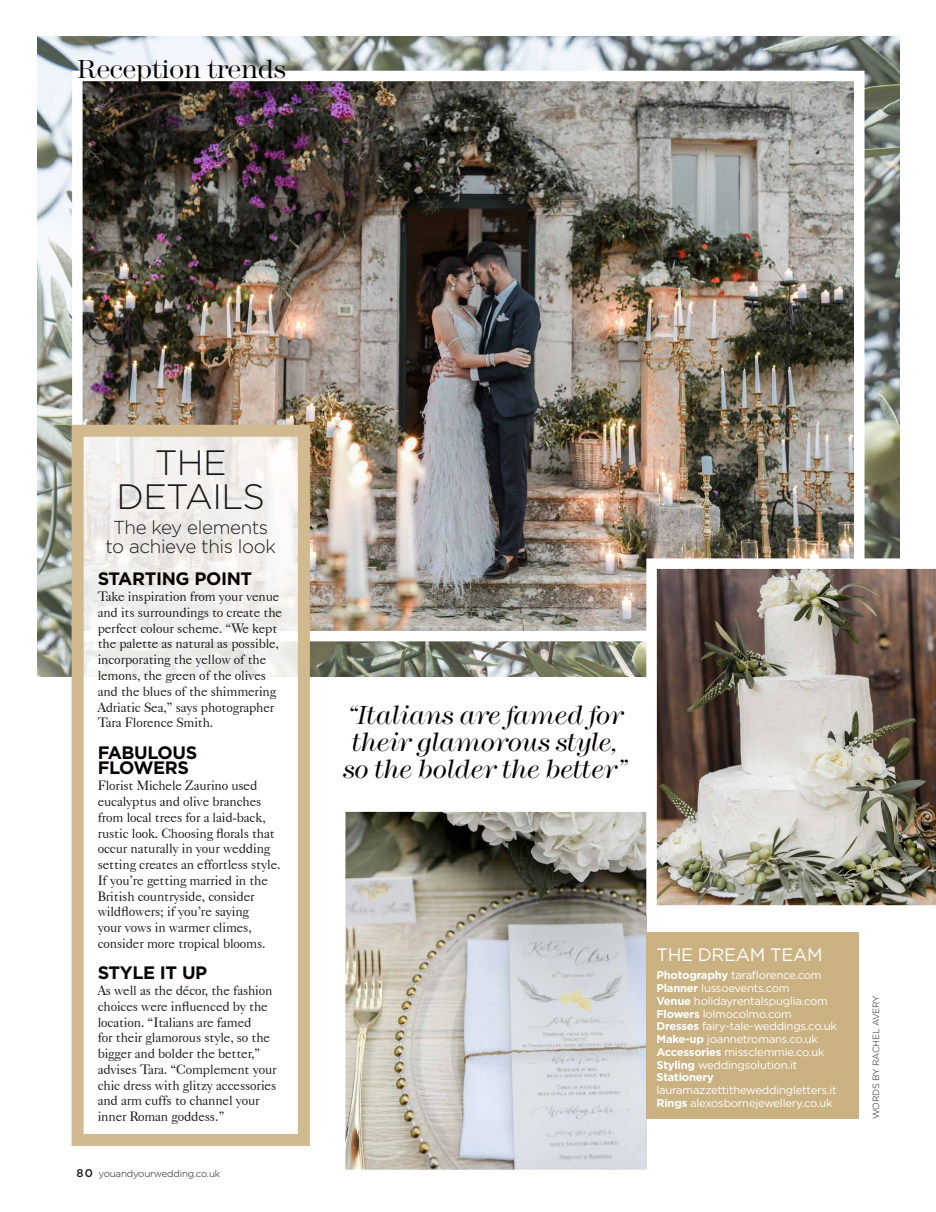
<style>
.page{position:relative;width:936px;height:1212px;background:#fff}
.page>*{position:absolute;margin:0;border:0;box-sizing:border-box;transform-origin:0 0}
.t1{font:300 35.25px/34.5px "Gotham";letter-spacing:-.02em;color:#1b1a18;text-align:center}
.t2{font:italic 300 27px/27px "Modern No 216 EF";letter-spacing:-.02em;color:#080300;text-align:center}
.t3{font:300 27px "Modern No 216 EF";letter-spacing:-.03em;color:#080300}
.t4{font:300 18.75px/19.5px "Gotham";letter-spacing:-.02em;color:#1b1a18;text-align:center}
.t5{font:700 18px/15.8px "Gotham";letter-spacing:-.02em;color:#080300}
.t6{font:18px "Gotham";letter-spacing:-.02em;color:#fff}
.t7{font:13.5px/15.8px "Caslon 540 BT";letter-spacing:-.01em;color:#1b1a18}
.t8{font:11.25px/12.8px "Gotham";letter-spacing:-.02em;color:#fff}
.t9{font:300 9.75px "Gotham";letter-spacing:-.02em;color:#1b1a18}
.t10{font:300 9px "Gotham";letter-spacing:-.02em;color:#1b1a18}
.s1{font-weight:500;font-size:11.25px}
.s2{font-weight:700}
</style>
<div class="page">
<img style="left:38px;top:37px;width:861px;height:639px">
<img style="left:83px;top:82px;width:770px;height:548px">
<svg style="left:85px;top:438px;width:212px;height:239px;fill:#f2f0ee"></svg>
<div style="left:72px;top:425px;width:238px;height:721px;border:12px solid #d1ba8f"></div>
<img style="left:346px;top:813px;width:300px;height:356px">
<div style="left:339px;top:806px;width:314px;height:370px;border:6px solid #fff"></div>
<img style="left:646px;top:558px;width:289px;height:358px">
<div style="left:646px;top:932px;width:212px;height:187px;background:#cab181"></div>
<h2 class="t3" style="left:77px;top:54px;width:211px">Reception trends</h2>
<h1 class="t1" style="left:116px;top:444px;width:150px">THE<br>DETAILS</h1>
<h3 class="t4" style="left:105px;top:517px;width:172px">The key elements to achieve this look</h3>
<h3 class="t5" style="left:98px;top:571px;width:156px">STARTING POINT</h3>
<p class="t7" style="left:98px;top:588px;width:186px">Take inspiration from your venue and its surroundings to create the perfect colour scheme. “We kept the palette as natural as possible, incorporating the yellow of the lemons, the green of the olives and the blues of the shimmering<br>Adriatic Sea,” says photographer<br>Tara Florence Smith.</p>
<h3 class="t5" style="left:98px;top:744px;width:101px">FABULOUS<br>FLOWERS</h3>
<p class="t7" style="left:98px;top:777px;width:184px">Florist Michele Zaurino used eucalyptus and olive branches from local trees for a laid-back, rustic look. Choosing florals that occur naturally in your wedding setting creates an effortless style.<br>If you’re getting married in the<br>British countryside, consider wildflowers; if you’re saying<br>your vows in warmer climes, consider more tropical blooms.</p>
<h3 class="t5" style="left:98px;top:965px;width:111px">STYLE IT UP</h3>
<p class="t7" style="left:98px;top:982px;width:180px">As well as the décor, the fashion choices were influenced by the location. “Italians are famed<br>for their glamorous style, so the bigger and bolder the better,” advises Tara. “Complement your chic dress with glitzy accessories and arm cuffs to channel your inner Roman goddess.”</p>
<p class="t9" style="left:77px;top:1168px;width:145px"><span class="s1">80</span> youandyourwedding.co.uk</p>
<h2 class="t2" style="left:343px;top:702px;width:285px">“Italians are famed for their glamorous style, so the bolder the better”</h2>
<h3 class="t6" style="left:656px;top:943px;width:168px">THE DREAM TEAM</h3>
<p class="t8" style="left:656px;top:969px;width:182px"><span class="s2">Photography</span> taraflorence.com<br><span class="s2">Planner</span> lussoevents.com<br><span class="s2">Venue</span> holidayrentalspuglia.com<br><span class="s2">Flowers</span> lolmocolmo.com<br><span class="s2">Dresses</span> fairy-tale-weddings.co.uk<br><span class="s2">Make-up</span> joannetromans.co.uk<br><span class="s2">Accessories</span> missclemmie.co.uk<br><span class="s2">Styling</span> weddingsolution.it<br><span class="s2">Stationery</span></p>
<p class="t8" style="left:656px;top:1083px;width:182px">lauramazzettitheweddingletters.it<br><span class="s2">Rings</span> alexosbornejewellery.co.uk</p>
<p class="t10" style="left:870px;top:1119px;width:125px;rotate:-90deg">WORDS BY RACHEL AVERY</p>
</div>
